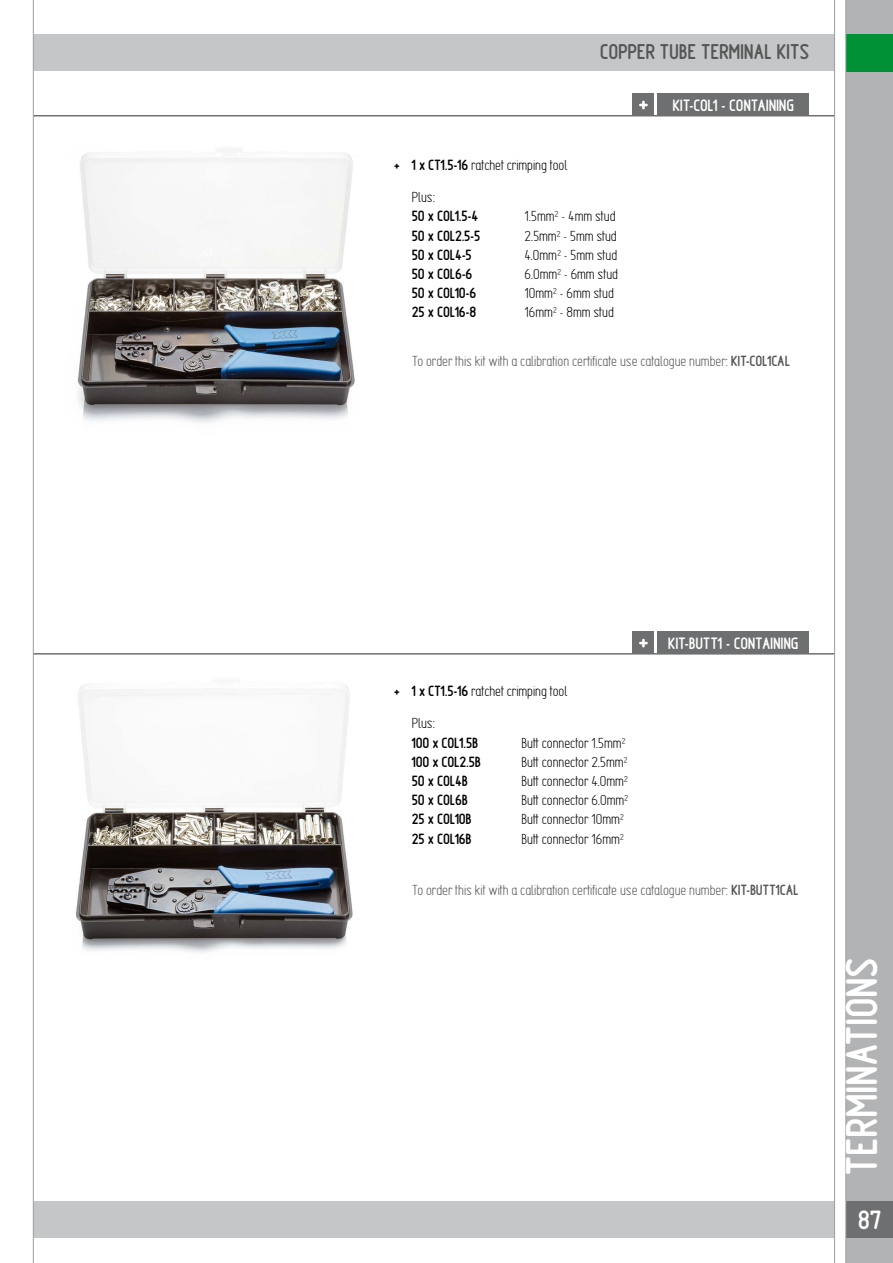
<style>
.page{position:relative;width:893px;height:1263px;background:#fff}
.page>*{position:absolute;margin:0;border:0;box-sizing:border-box;transform-origin:0 0}
.margin{font:700 40.5px "Partex Marking";color:#fff}
.t1{font:700 24px "Partex Marking";color:#fff}
.header_-_top{font:700 19.5px "Partex Marking";color:#565757}
.t2{font:700 15px "Partex Marking";color:#fff}
.t3{font:13.5px "Partex Marking";color:#000}
.t4{font:13.5px "Partex Marking";color:#565757}
.t5{font:700 13.5px/19.2px "Partex Marking";color:#000}
.s1{font-weight:700}
.s2{font-weight:400}
</style>
<div class="page">
<div style="left:846px;top:0;width:47px;height:1263px;background:#b1b3b5"></div>
<div style="left:16px;top:34px;width:830px;height:37px;background:#c5c6c8"></div>
<div style="left:16px;top:1201px;width:824px;height:37px;background:#c5c6c8"></div>
<div style="left:846px;top:1201px;width:47px;height:37px;background:#6e6f70"></div>
<div style="left:846px;top:34px;width:47px;height:37px;background:#009035"></div>
<hr style="left:0;top:115px;width:845px;height:1px;background:#6e6f70">
<div style="left:657px;top:93px;width:152px;height:23px;background:#6e6f70"></div>
<div style="left:632px;top:93px;width:22px;height:23px;background:#6e6f70"></div>
<svg style="left:639px;top:101px;width:9px;height:8px"></svg>
<hr style="left:0;top:653px;width:845px;height:1px;background:#6e6f70">
<div style="left:657px;top:631px;width:152px;height:23px;background:#6e6f70"></div>
<div style="left:632px;top:631px;width:22px;height:23px;background:#6e6f70"></div>
<svg style="left:639px;top:639px;width:9px;height:8px"></svg>
<img style="left:77px;top:148px;width:278px;height:275px">
<img style="left:75px;top:685px;width:278px;height:268px">
<svg style="left:834px;top:0;width:12px;height:1263px"></svg>
<svg style="left:0;top:0;width:34px;height:1263px"></svg>
<p class="header_-_top" style="left:600px;top:40px;width:211px">COPPER TUBE TERMINAL KITS</p>
<p class="t2" style="left:672px;top:95px;width:123px">KIT-COL1 - CONTAINING</p>
<p class="t3" style="left:394px;top:157px;width:175px"><span class="s1">+ 1 x CT1.5-16</span> ratchet crimping tool</p>
<p class="t5" style="left:412px;top:187px;width:68px"><span class="s2">Plus:<br></span>50 x COL1.5-4</p>
<p class="t3" style="left:524px;top:208px;width:93px">1.5mm² - 4mm stud</p>
<p class="t5" style="left:412px;top:226px;width:70px">50 x COL2.5-5</p>
<p class="t3" style="left:524px;top:227px;width:94px">2.5mm² - 5mm stud</p>
<p class="t5" style="left:412px;top:245px;width:61px">50 x COL4-5</p>
<p class="t3" style="left:524px;top:247px;width:94px">4.0mm² - 5mm stud</p>
<p class="t5" style="left:412px;top:264px;width:62px">50 x COL6-6</p>
<p class="t3" style="left:524px;top:266px;width:95px">6.0mm² - 6mm stud</p>
<p class="t5" style="left:412px;top:283px;width:66px">50 x COL10-6</p>
<p class="t3" style="left:524px;top:285px;width:91px">10mm² - 6mm stud</p>
<p class="t5" style="left:412px;top:302px;width:66px">25 x COL16-8</p>
<p class="t3" style="left:524px;top:304px;width:91px">16mm² - 8mm stud</p>
<p class="t4" style="left:412px;top:353px;width:380px">To order this kit with a calibration certificate use catalogue number: <span class="s1">KIT-COL1CAL</span></p>
<p class="t3" style="left:394px;top:683px;width:175px"><span class="s1">+ 1 x CT1.5-16</span> ratchet crimping tool</p>
<p class="t5" style="left:412px;top:713px;width:68px"><span class="s2">Plus:<br></span>100 x COL1.5B</p>
<p class="t3" style="left:521px;top:734px;width:106px">Butt connector 1.5mm²</p>
<p class="t5" style="left:412px;top:752px;width:70px">100 x COL2.5B</p>
<p class="t3" style="left:521px;top:753px;width:108px">Butt connector 2.5mm²</p>
<p class="t5" style="left:412px;top:771px;width:57px">50 x COL4B</p>
<p class="t3" style="left:521px;top:773px;width:108px">Butt connector 4.0mm²</p>
<p class="t5" style="left:412px;top:790px;width:57px">50 x COL6B</p>
<p class="t3" style="left:521px;top:792px;width:108px">Butt connector 6.0mm²</p>
<p class="t5" style="left:412px;top:809px;width:61px">25 x COL10B</p>
<p class="t3" style="left:521px;top:811px;width:104px">Butt connector 10mm²</p>
<p class="t5" style="left:412px;top:829px;width:61px">25 x COL16B</p>
<p class="t3" style="left:521px;top:830px;width:104px">Butt connector 16mm²</p>
<p class="t2" style="left:668px;top:634px;width:132px">KIT-BUTT1 - CONTAINING</p>
<p class="t4" style="left:412px;top:882px;width:388px">To order this kit with a calibration certificate use catalogue number: <span class="s1">KIT-BUTT1CAL</span></p>
<p class="margin" style="left:836px;top:1176px;width:219px;rotate:-90deg">TERMINATIONS</p>
<h2 class="t1" style="left:858px;top:1205px;width:25px">87</h2>
</div>
